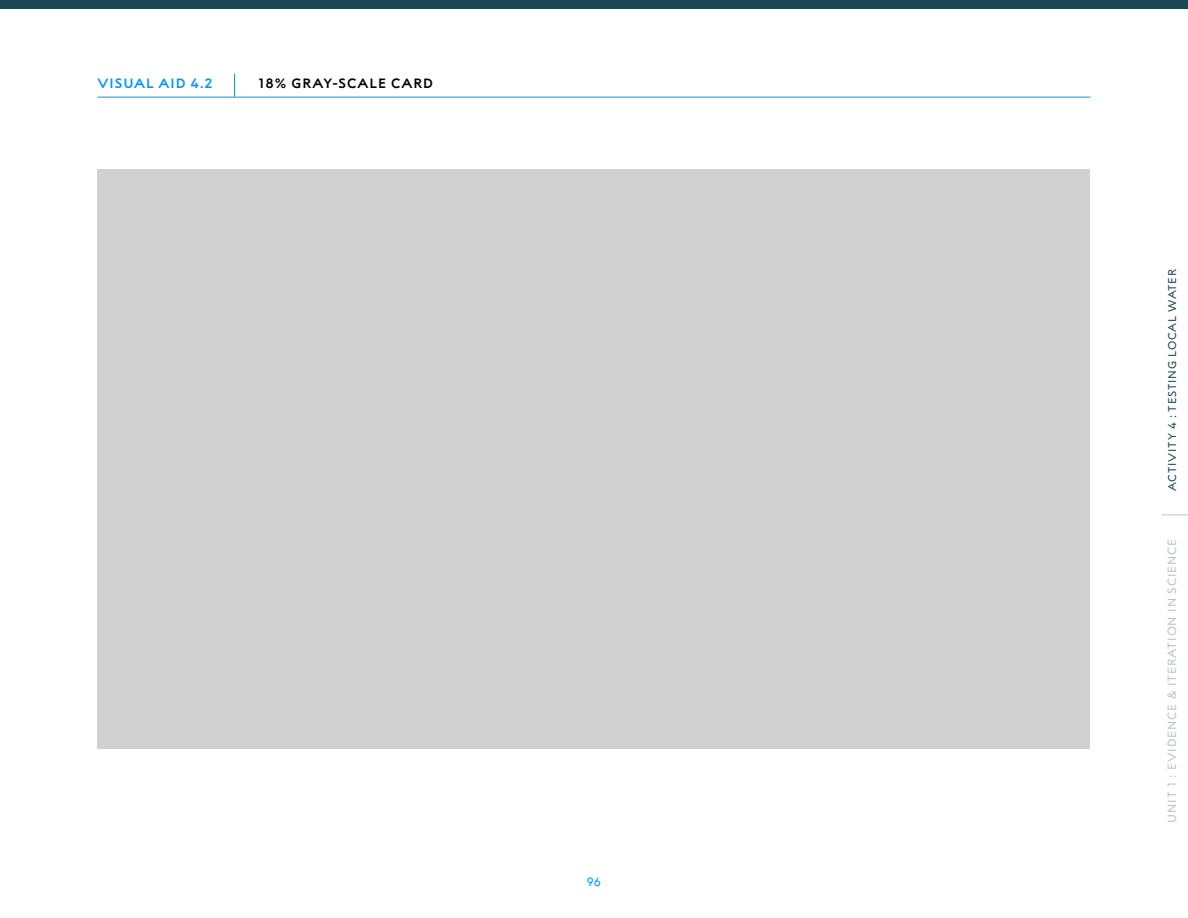
<style>
.page{position:relative;width:1188px;height:918px;background:#fff}
.page>*{position:absolute;margin:0;border:0;box-sizing:border-box;transform-origin:0 0}
.t1{font:700 13.5px "Alfred Sans";letter-spacing:.075em;color:#000}
.t2{font:700 13.5px "Alfred Sans";letter-spacing:.075em;color:#0096ff}
.t3{font:12px "Alfred Sans";letter-spacing:.075em;color:#bcc5c3}
.t4{font:12px "Alfred Sans";color:#0096ff}
.t5{font:11.25px "Alfred Sans";letter-spacing:.075em;color:#1c4752}
</style>
<div class="page">
<svg style="left:1162px;top:514px;width:26px;height:1px"></svg>
<hr style="left:98px;top:97px;width:992px;height:1px;background:#0096ff">
<svg style="left:234px;top:74px;width:1px;height:23px"></svg>
<div style="left:98px;top:169px;width:992px;height:580px;background:#d1d1d1"></div>
<div style="left:0;top:0;width:1188px;height:8px;background:#1c4752"></div>
<p class="t2" style="left:98px;top:76px;width:117px">VISUAL AID 4.2</p>
<p class="t1" style="left:258px;top:76px;width:176px">18% GRAY-SCALE CARD</p>
<p class="t4" style="left:587px;top:875px;width:16px">96</p>
<p class="t5" style="left:1166px;top:491px;width:224px;rotate:-90deg">ACTIVITY 4 : TESTING LOCAL WATER</p>
<p class="t3" style="left:1165px;top:823px;width:286px;rotate:-90deg">UNIT 1 : EVIDENCE &amp; ITERATION IN SCIENCE</p>
</div>
